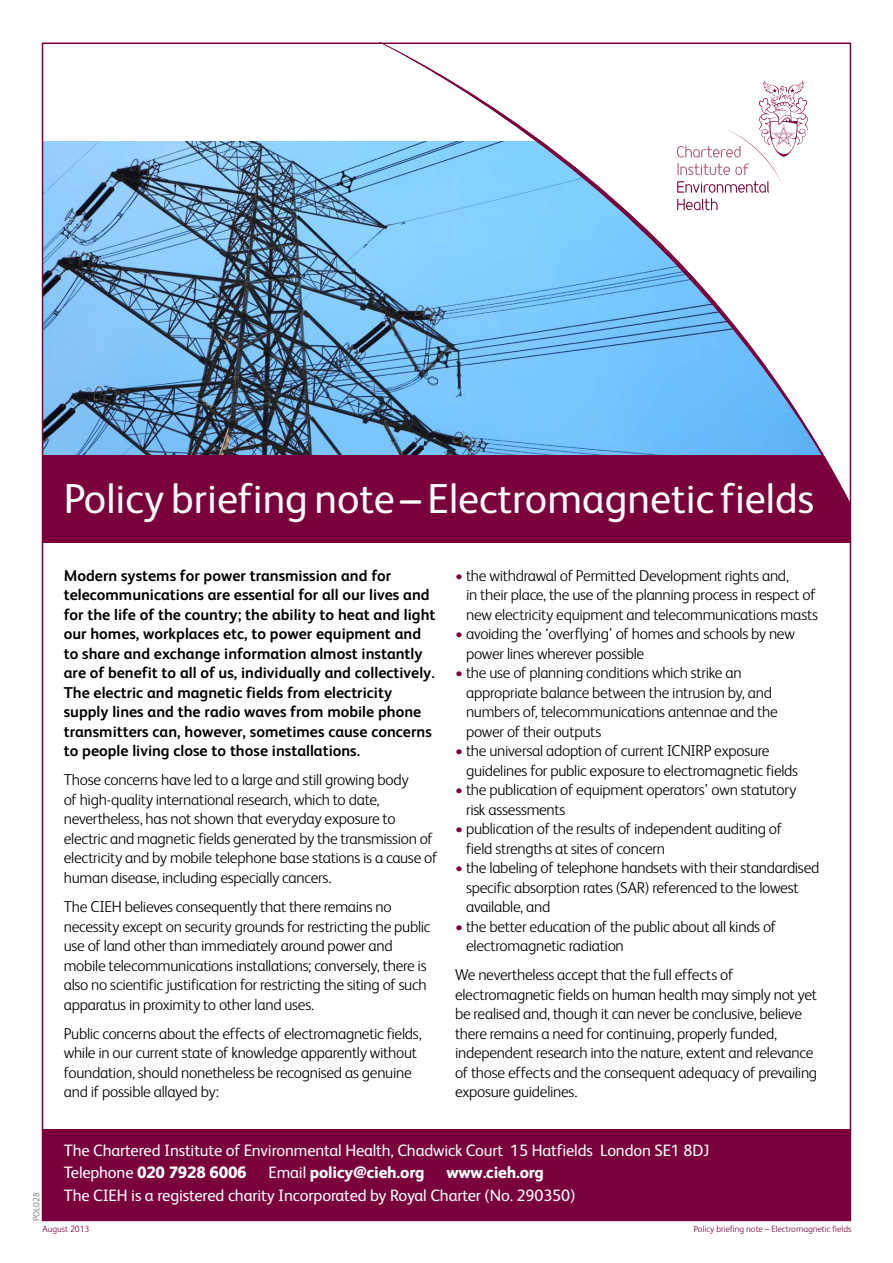
<style>
.page{position:relative;width:893px;height:1263px;background:#fff}
.page>*{position:absolute;margin:0;border:0;box-sizing:border-box;transform-origin:0 0}
.t1{font:42px "FS Albert";color:#fff}
.t2{font:16.5px/22.5px "FS Albert";letter-spacing:-.01em;color:#fff}
.t3{font:800 16.5px "FS Albert";letter-spacing:-.01em;color:#fff}
.t4{font:300 15.75px/19.5px "FS Albert";letter-spacing:-.02em;color:#000}
.t5{font:700 15.75px/19.5px "FS Albert";color:#000}
.t6{font:300 9px "FS Albert";color:#7a003c}
.t7{font:300 9px "FS Albert";color:#6d6e71}
.s1{font-weight:400;color:#7a003c}
.s2{font-weight:800}
.s3{font-weight:400}
</style>
<div class="page">
<img style="left:45px;top:142px;width:311px;height:314px">
<div style="left:43px;top:456px;width:807px;height:87px;background:#7a003c"></div>
<svg style="left:356px;top:46px;width:492px;height:452px"></svg>
<div style="left:43px;top:1128px;width:807px;height:92px;background:#7a003c"></div>
<h1 class="t1" style="left:64px;top:474px;width:752px">Policy briefing note – Electromagnetic fields</h1>
<p class="t7" style="left:31px;top:1221px;width:30px;rotate:-90deg">POL028</p>
<p class="t5" style="left:64px;top:565px;width:373px">Modern systems for power transmission and for telecommunications are essential for all our lives and for the life of the country; the ability to heat and light our homes, workplaces etc, to power equipment and to share and exchange information almost instantly are of benefit to all of us, individually and collectively.<br>The electric and magnetic fields from electricity supply lines and the radio waves from mobile phone transmitters can, however, sometimes cause concerns to people living close to those installations.</p>
<p class="t4" style="left:64px;top:770px;width:375px">Those concerns have led to a large and still growing body<br>of high-quality international research, which to date, nevertheless, has not shown that everyday exposure to electric and magnetic fields generated by the transmission of electricity and by mobile telephone base stations is a cause of human disease, including especially cancers.</p>
<p class="t4" style="left:64px;top:897px;width:368px">The CIEH believes consequently that there remains no necessity except on security grounds for restricting the public use of land other than immediately around power and mobile telecommunications installations; conversely, there is also no scientific justification for restricting the siting of such apparatus in proximity to other land uses.</p>
<p class="t4" style="left:64px;top:1023px;width:359px">Public concerns about the effects of electromagnetic fields, while in our current state of knowledge apparently without foundation, should nonetheless be recognised as genuine and if possible allayed by:</p>
<p class="t4" style="left:466px;top:565px;width:354px;text-indent:-11px"><span class="s1">•</span> the withdrawal of Permitted Development rights and,<br>in their place, the use of the planning process in respect of new electricity equipment and telecommunications masts</p>
<p class="t4" style="left:466px;top:624px;width:330px;text-indent:-11px"><span class="s1">•</span> avoiding the ‘overflying’ of homes and schools by new power lines wherever possible</p>
<p class="t4" style="left:466px;top:663px;width:313px;text-indent:-11px"><span class="s1">•</span> the use of planning conditions which strike an appropriate balance between the intrusion by, and numbers of, telecommunications antennae and the power of their outputs</p>
<p class="t4" style="left:466px;top:741px;width:334px;text-indent:-11px"><span class="s1">•</span> the universal adoption of current ICNIRP exposure guidelines for public exposure to electromagnetic fields</p>
<p class="t4" style="left:466px;top:780px;width:332px;text-indent:-11px"><span class="s1">•</span> the publication of equipment operators’ own statutory risk assessments</p>
<p class="t4" style="left:466px;top:819px;width:318px;text-indent:-11px"><span class="s1">•</span> publication of the results of independent auditing of field strengths at sites of concern</p>
<p class="t4" style="left:466px;top:858px;width:355px;text-indent:-11px"><span class="s1">•</span> the labeling of telephone handsets with their standardised specific absorption rates (SAR) referenced to the lowest available, and</p>
<p class="t4" style="left:466px;top:916px;width:312px;text-indent:-11px"><span class="s1">•</span> the better education of the public about all kinds of electromagnetic radiation</p>
<p class="t4" style="left:455px;top:965px;width:364px">We nevertheless accept that the full effects of electromagnetic fields on human health may simply not yet be realised and, though it can never be conclusive, believe there remains a need for continuing, properly funded, independent research into the nature, extent and relevance of those effects and the consequent adequacy of prevailing exposure guidelines.</p>
<p class="t2" style="left:64px;top:1139px;width:647px">The Chartered Institute of Environmental Health, Chadwick Court 15 Hatfields London SE1 8DJ<br>Telephone <span class="s2">020 7928 6006</span></p>
<p class="t3" style="left:268px;top:1163px;width:157px"><span class="s3">Email</span> policy@cieh.org</p>
<p class="t3" style="left:446px;top:1163px;width:99px">www.cieh.org</p>
<p class="t2" style="left:64px;top:1184px;width:513px">The CIEH is a registered charity Incorporated by Royal Charter (No. 290350)</p>
<p class="t6" style="left:43px;top:1223px;width:48px">August 2013</p>
<p class="t6" style="left:694px;top:1223px;width:159px">Policy briefing note – Electromagnetic fields</p>
</div>
